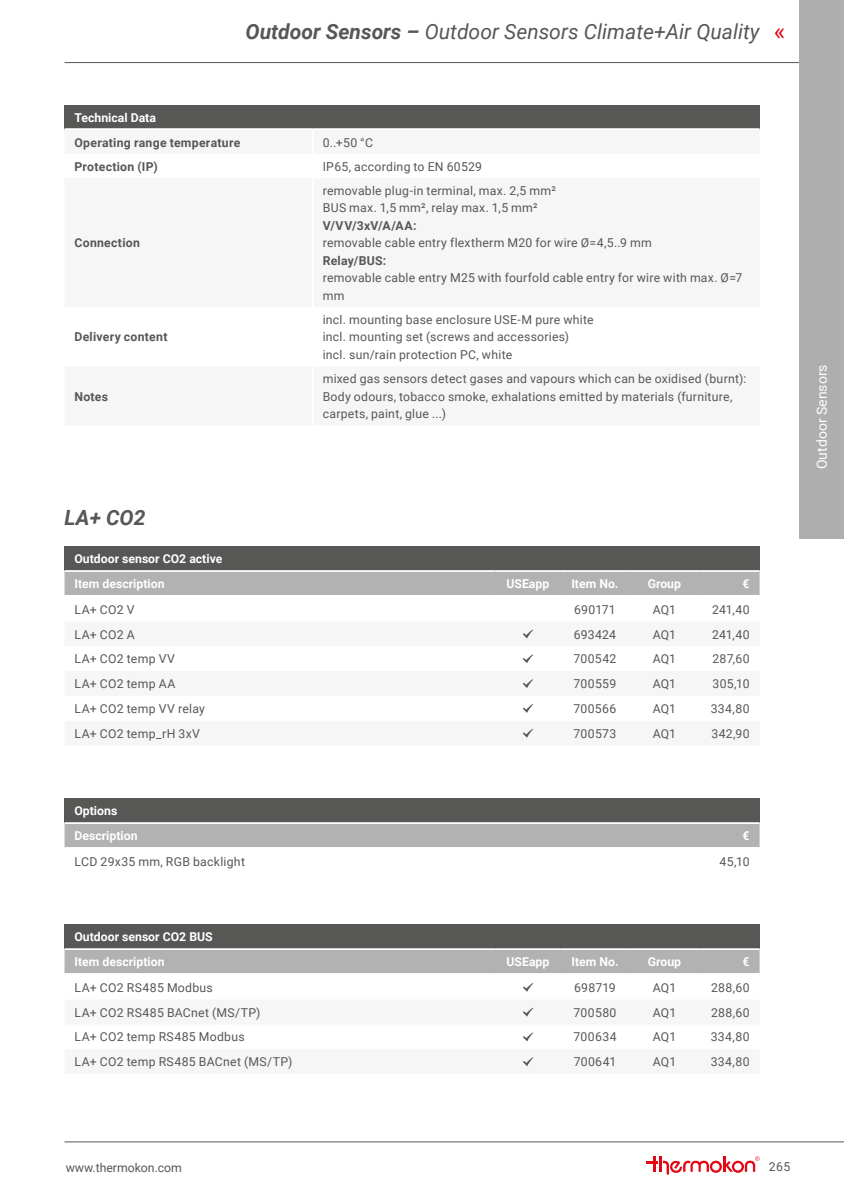
<style>
.page{position:relative;width:844px;height:1191px;background:#fff}
.page>*{position:absolute;margin:0;border:0;box-sizing:border-box;transform-origin:0 0}
.t1{font:italic 21px "Roboto";color:#575756}
.t2{font:italic 700 21px "Roboto";color:#575756}
.t3{font:14px "Roboto";color:#fff}
.t4{font:12.25px/17.5px "Roboto";letter-spacing:.02em;color:#575756}
.t5{font:700 12.25px "Roboto";color:#fff}
.t6{font:700 12.25px "Roboto";letter-spacing:.02em;color:#575756}
.t7{font:12.25px "Roboto";color:#575756}
.s1{font-weight:700}
.s2{font-style:normal;font-size:24.5px;color:#e30614}
</style>
<div class="page">
<hr style="left:64px;top:62px;width:779px;height:1px;background:#575756">
<hr style="left:64px;top:1141px;width:779px;height:1px;background:#575756">
<svg style="left:646px;top:1156px;width:113px;height:18px"></svg>
<div style="left:799px;top:0;width:44px;height:538px;background:#aeaeae"></div>
<div style="left:64px;top:105px;width:695px;height:24px;background:#575756"></div>
<hr style="left:64px;top:128px;width:249px;height:2px;background:#fff">
<hr style="left:313px;top:128px;width:446px;height:2px;background:#fff">
<div style="left:64px;top:798px;width:695px;height:25px;background:#575756"></div>
<div style="left:64px;top:824px;width:695px;height:23px;background:#b2b2b2"></div>
<hr style="left:64px;top:822px;width:626px;height:2px;background:#fff">
<hr style="left:690px;top:822px;width:69px;height:2px;background:#fff">
<div style="left:64px;top:546px;width:695px;height:25px;background:#575756"></div>
<div style="left:64px;top:572px;width:695px;height:23px;background:#b2b2b2"></div>
<hr style="left:64px;top:570px;width:431px;height:2px;background:#fff">
<hr style="left:495px;top:570px;width:65px;height:2px;background:#fff">
<hr style="left:560px;top:570px;width:69px;height:2px;background:#fff">
<hr style="left:629px;top:570px;width:70px;height:2px;background:#fff">
<hr style="left:699px;top:570px;width:60px;height:2px;background:#fff">
<svg style="left:522px;top:629px;width:11px;height:9px"></svg>
<svg style="left:522px;top:654px;width:11px;height:9px"></svg>
<svg style="left:522px;top:679px;width:11px;height:9px"></svg>
<svg style="left:522px;top:704px;width:11px;height:9px"></svg>
<svg style="left:522px;top:729px;width:11px;height:8px"></svg>
<div style="left:64px;top:924px;width:695px;height:25px;background:#575756"></div>
<div style="left:64px;top:950px;width:695px;height:23px;background:#b2b2b2"></div>
<hr style="left:64px;top:948px;width:431px;height:2px;background:#fff">
<hr style="left:495px;top:948px;width:65px;height:2px;background:#fff">
<hr style="left:560px;top:948px;width:69px;height:2px;background:#fff">
<hr style="left:629px;top:948px;width:70px;height:2px;background:#fff">
<hr style="left:699px;top:948px;width:60px;height:2px;background:#fff">
<svg style="left:523px;top:983px;width:10px;height:8px"></svg>
<svg style="left:522px;top:1007px;width:11px;height:9px"></svg>
<svg style="left:523px;top:1032px;width:10px;height:9px"></svg>
<svg style="left:522px;top:1057px;width:11px;height:9px"></svg>
<p class="t1" style="left:245px;top:17px;width:541px"><span class="s1">Outdoor Sensors –</span> Outdoor Sensors Climate+Air Quality <span class="s2">«</span></p>
<p class="t5" style="left:74px;top:109px;width:83px">Technical Data</p>
<p class="t6" style="left:74px;top:134px;width:167px">Operating range temperature</p>
<p class="t4" style="left:322px;top:133px;width:52px">0..+50 °C</p>
<p class="t6" style="left:74px;top:158px;width:85px">Protection (IP)</p>
<p class="t4" style="left:322px;top:157px;width:161px">IP65, according to EN 60529</p>
<p class="t6" style="left:74px;top:234px;width:67px">Connection</p>
<p class="t6" style="left:74px;top:328px;width:94px">Delivery content</p>
<p class="t6" style="left:74px;top:387px;width:35px">Notes</p>
<p class="t2" style="left:64px;top:503px;width:82px">LA+ CO2</p>
<p class="t4" style="left:322px;top:181px;width:235px">removable plug-in terminal, max. 2,5 mm²<br>BUS max. 1,5 mm², relay max. 1,5 mm²</p>
<p class="t4" style="left:322px;top:216px;width:421px"><span class="s1">V/VV/3xV/A/AA:<br></span>removable cable entry flextherm M20 for wire Ø=4,5..9 mm<br><span class="s1">Relay/BUS:<br></span>removable cable entry M25 with fourfold cable entry for wire with max. Ø=7 mm</p>
<p class="t4" style="left:322px;top:310px;width:272px">incl. mounting base enclosure USE-M pure white incl. mounting set (screws and accessories) incl. sun/rain protection PC, white</p>
<p class="t4" style="left:322px;top:369px;width:425px">mixed gas sensors detect gases and vapours which can be oxidised (burnt):<br>Body odours, tobacco smoke, exhalations emitted by materials (furniture, carpets, paint, glue ...)</p>
<p class="t5" style="left:74px;top:550px;width:149px">Outdoor sensor CO2 active</p>
<p class="t5" style="left:74px;top:575px;width:91px">Item description</p>
<p class="t5" style="left:506px;top:575px;width:44px">USEapp</p>
<p class="t5" style="left:571px;top:575px;width:49px">Item No.</p>
<p class="t5" style="left:647px;top:575px;width:35px">Group</p>
<p class="t5" style="left:742px;top:575px;width:9px">€</p>
<p class="t4" style="left:74px;top:600px;width:62px">LA+ CO2 V</p>
<p class="t4" style="left:574px;top:600px;width:43px">690171</p>
<p class="t4" style="left:652px;top:600px;width:25px">AQ1</p>
<p class="t4" style="left:712px;top:600px;width:39px">241,40</p>
<p class="t4" style="left:74px;top:625px;width:62px">LA+ CO2 A</p>
<p class="t4" style="left:573px;top:625px;width:44px">693424</p>
<p class="t4" style="left:652px;top:625px;width:25px">AQ1</p>
<p class="t4" style="left:712px;top:625px;width:39px">241,40</p>
<p class="t4" style="left:74px;top:650px;width:102px">LA+ CO2 temp VV</p>
<p class="t4" style="left:573px;top:650px;width:44px">700542</p>
<p class="t4" style="left:652px;top:650px;width:25px">AQ1</p>
<p class="t4" style="left:712px;top:650px;width:39px">287,60</p>
<p class="t4" style="left:74px;top:674px;width:102px">LA+ CO2 temp AA</p>
<p class="t4" style="left:573px;top:674px;width:44px">700559</p>
<p class="t4" style="left:652px;top:674px;width:25px">AQ1</p>
<p class="t4" style="left:712px;top:674px;width:38px">305,10</p>
<p class="t4" style="left:74px;top:699px;width:132px">LA+ CO2 temp VV relay</p>
<p class="t4" style="left:573px;top:699px;width:44px">700566</p>
<p class="t4" style="left:652px;top:699px;width:25px">AQ1</p>
<p class="t4" style="left:710px;top:699px;width:40px">334,80</p>
<p class="t4" style="left:74px;top:724px;width:127px">LA+ CO2 temp_rH 3xV</p>
<p class="t4" style="left:573px;top:724px;width:44px">700573</p>
<p class="t4" style="left:652px;top:724px;width:25px">AQ1</p>
<p class="t4" style="left:711px;top:724px;width:40px">342,90</p>
<p class="t5" style="left:74px;top:802px;width:44px">Options</p>
<p class="t5" style="left:74px;top:827px;width:65px">Description</p>
<p class="t5" style="left:742px;top:827px;width:9px">€</p>
<p class="t4" style="left:74px;top:852px;width:172px">LCD 29x35 mm, RGB backlight</p>
<p class="t4" style="left:719px;top:852px;width:32px">45,10</p>
<p class="t5" style="left:74px;top:928px;width:140px">Outdoor sensor CO2 BUS</p>
<p class="t5" style="left:74px;top:953px;width:91px">Item description</p>
<p class="t5" style="left:506px;top:953px;width:44px">USEapp</p>
<p class="t5" style="left:571px;top:953px;width:49px">Item No.</p>
<p class="t5" style="left:647px;top:953px;width:35px">Group</p>
<p class="t5" style="left:742px;top:953px;width:9px">€</p>
<p class="t4" style="left:74px;top:978px;width:140px">LA+ CO2 RS485 Modbus</p>
<p class="t4" style="left:574px;top:978px;width:43px">698719</p>
<p class="t4" style="left:652px;top:978px;width:25px">AQ1</p>
<p class="t4" style="left:711px;top:978px;width:40px">288,60</p>
<p class="t4" style="left:74px;top:1003px;width:187px">LA+ CO2 RS485 BACnet (MS/TP)</p>
<p class="t4" style="left:573px;top:1003px;width:44px">700580</p>
<p class="t4" style="left:652px;top:1003px;width:25px">AQ1</p>
<p class="t4" style="left:711px;top:1003px;width:40px">288,60</p>
<p class="t4" style="left:74px;top:1028px;width:172px">LA+ CO2 temp RS485 Modbus</p>
<p class="t4" style="left:573px;top:1028px;width:45px">700634</p>
<p class="t4" style="left:652px;top:1028px;width:25px">AQ1</p>
<p class="t4" style="left:710px;top:1028px;width:40px">334,80</p>
<p class="t4" style="left:74px;top:1052px;width:219px">LA+ CO2 temp RS485 BACnet (MS/TP)</p>
<p class="t4" style="left:573px;top:1052px;width:44px">700641</p>
<p class="t4" style="left:652px;top:1052px;width:25px">AQ1</p>
<p class="t4" style="left:710px;top:1052px;width:40px">334,80</p>
<p class="t3" style="left:811px;top:469px;width:106px;rotate:-90deg">Outdoor Sensors</p>
<p class="t7" style="left:66px;top:1159px;width:118px">www.thermokon.com</p>
<p class="t4" style="left:768px;top:1157px;width:23px">265</p>
</div>
